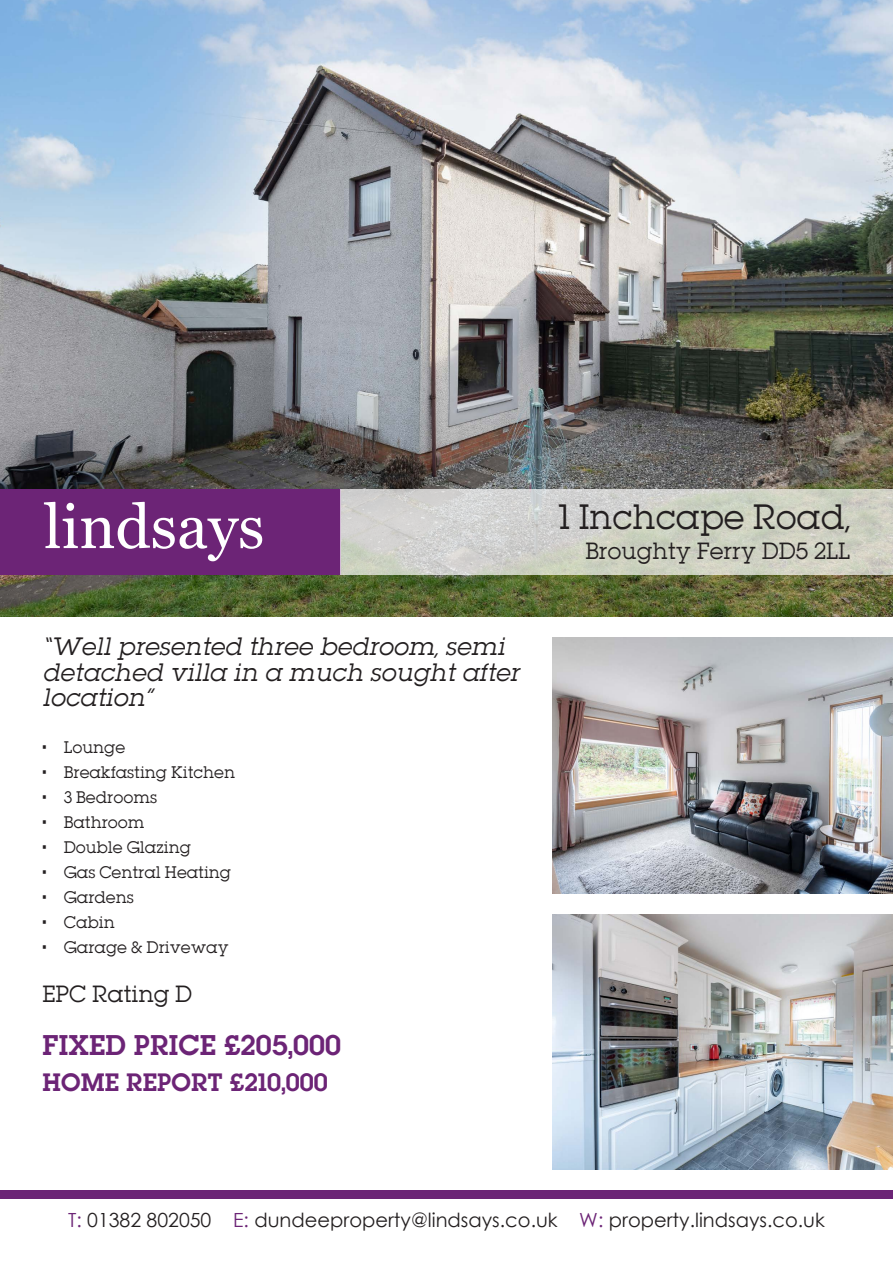
<style>
.page{position:relative;width:893px;height:1263px;background:#fff}
.page>*{position:absolute;margin:0;border:0;box-sizing:border-box;transform-origin:0 0}
.t1{font:31.5px "Lubalin";color:#231f20}
.t2{font:25.5px "Lubalin Demi";color:#6c2476}
.t3{font:italic 22.5px/25.5px "Lubalin";color:#231f20}
.t4{font:22.5px "Lubalin Demi";color:#6c2476}
.t5{font:21px "Lubalin";color:#231f20}
.t6{font:19.5px "Century Gothic";color:#231f20}
.t7{font:15px "Lubalin";color:#231f20}
.s1{color:#6c2476}
</style>
<div class="page">
<img style="left:0;top:0;width:893px;height:617px">
<img style="left:553px;top:638px;width:340px;height:255px">
<img style="left:553px;top:914px;width:340px;height:255px">
<div style="left:0;top:489px;width:340px;height:85px;background:#6c2476"></div>
<svg style="left:44px;top:502px;width:218px;height:59px"></svg>
<div style="left:0;top:1191px;width:893px;height:8px;background:#6c2476"></div>
<svg style="left:340px;top:489px;width:553px;height:85px;background:#cfd1c8"></svg>
<h3 class="t3" style="left:43px;top:634px;width:478px">“Well presented three bedroom, semi detached villa in a much sought after location”</h3>
<p class="t7" style="left:43px;top:737px;width:84px">• Lounge</p>
<p class="t7" style="left:43px;top:762px;width:194px">• Breakfasting Kitchen</p>
<p class="t7" style="left:43px;top:787px;width:116px">• 3 Bedrooms</p>
<p class="t7" style="left:43px;top:812px;width:104px">• Bathroom</p>
<p class="t7" style="left:43px;top:837px;width:150px">• Double Glazing</p>
<p class="t7" style="left:43px;top:862px;width:190px">• Gas Central Heating</p>
<p class="t7" style="left:43px;top:887px;width:93px">• Gardens</p>
<p class="t7" style="left:43px;top:912px;width:74px">• Cabin</p>
<p class="t7" style="left:43px;top:937px;width:188px">• Garage &amp; Driveway</p>
<h3 class="t5" style="left:43px;top:980px;width:151px">EPC Rating D</h3>
<h2 class="t2" style="left:43px;top:1027px;width:300px">FIXED PRICE £205,000</h2>
<h3 class="t4" style="left:43px;top:1066px;width:287px">HOME REPORT £210,000</h3>
<h1 class="t1" style="left:558px;top:496px;width:294px">1 Inchcape Road,</h1>
<h3 class="t5" style="left:585px;top:536px;width:267px">Broughty Ferry DD5 2LL</h3>
<h3 class="t6" style="left:68px;top:1206px;width:758px"><span class="s1">T:</span> 01382 802050 <span class="s1">E:</span> dundeeproperty@lindsays.co.uk <span class="s1">W:</span> property.lindsays.co.uk</h3>
</div>
